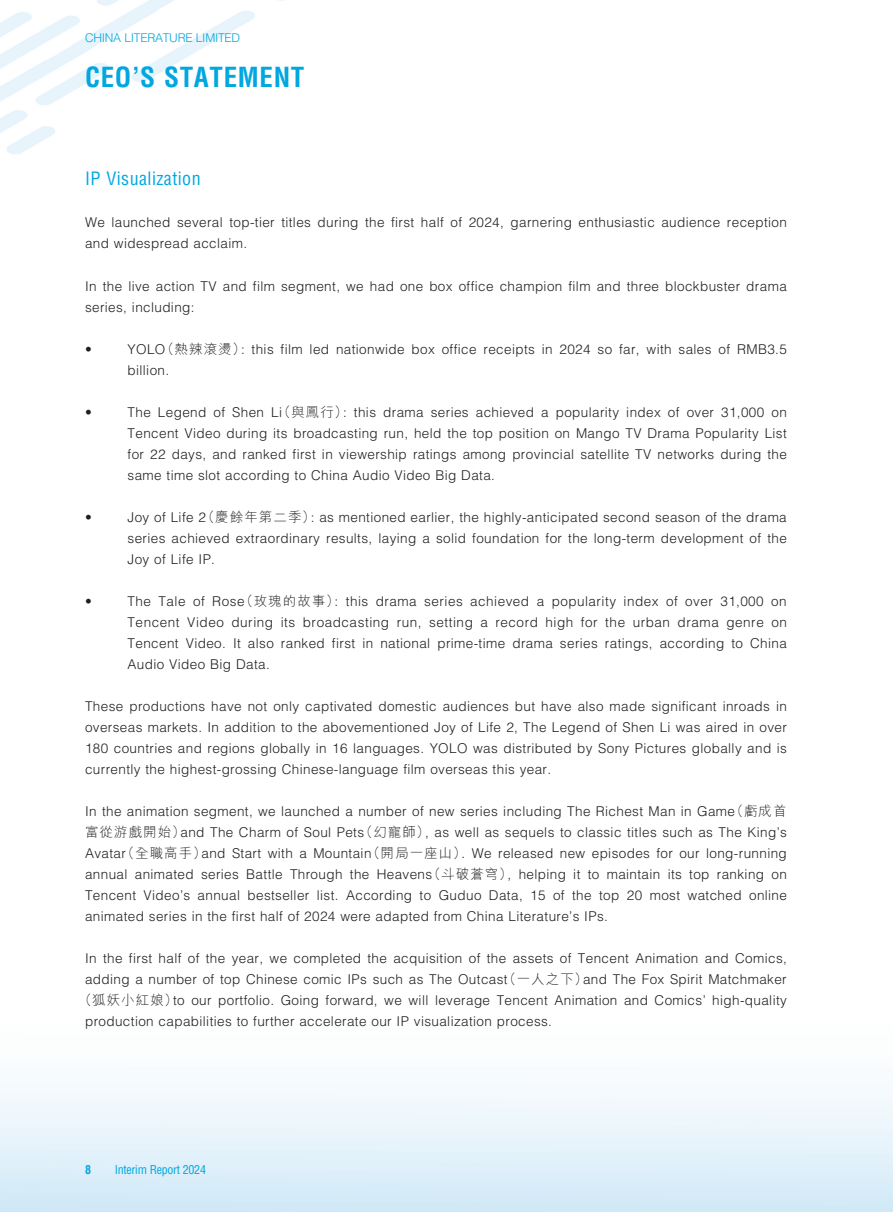
<style>
.page{position:relative;width:893px;height:1212px;background:#fff}
.page>*{position:absolute;margin:0;border:0;box-sizing:border-box;transform-origin:0 0}
.t1{font:700 condensed 27px "Helvetica LT Std";letter-spacing:.025em;color:#00a7e1}
.t2{font:condensed 18px "Helvetica LT Std";letter-spacing:.025em;color:#00a7e1}
.t3{font:300 13.5px/21px "Helvetica LT Std";letter-spacing:.03em;color:#231f20;text-align:justify}
.t4{font:300 12px "Helvetica LT Std";letter-spacing:-.02em;color:#00a7e1}
.t5{font:condensed 12px "Helvetica LT Std";letter-spacing:-.025em;color:#00a7e1}
.t6{font:700 condensed 12px "Helvetica LT Std";color:#00a7e1}
.s1{font-family:"M Hei HK"}
</style>
<div class="page">
<p class="t4" style="left:85px;top:30px;width:157px">CHINA LITERATURE LIMITED</p>
<h1 class="t1" style="left:85px;top:60px;width:221px">CEO’S STATEMENT</h1>
<h2 class="t2" style="left:85px;top:168px;width:117px">IP Visualization</h2>
<p class="t3" style="left:85px;top:212px;width:703px">We launched several top-tier titles during the first half of 2024, garnering enthusiastic audience reception and widespread acclaim.</p>
<p class="t3" style="left:85px;top:275px;width:703px">In the live action TV and film segment, we had one box office champion film and three blockbuster drama series, including:</p>
<p class="t3" style="left:85px;top:338px;width:8px">•</p>
<p class="t3" style="left:128px;top:338px;width:661px">YOLO<span class="s1">（熱辣滾燙）</span>: this film led nationwide box office receipts in 2024 so far, with sales of RMB3.5 billion.</p>
<p class="t3" style="left:85px;top:401px;width:8px">•</p>
<p class="t3" style="left:128px;top:401px;width:661px">The Legend of Shen Li<span class="s1">（與鳳行）</span>: this drama series achieved a popularity index of over 31,000 on Tencent Video during its broadcasting run, held the top position on Mango TV Drama Popularity List for 22 days, and ranked first in viewership ratings among provincial satellite TV networks during the same time slot according to China Audio Video Big Data.</p>
<p class="t3" style="left:85px;top:506px;width:8px">•</p>
<p class="t3" style="left:128px;top:506px;width:661px">Joy of Life 2<span class="s1">（慶餘年第二季）</span>: as mentioned earlier, the highly-anticipated second season of the drama series achieved extraordinary results, laying a solid foundation for the long-term development of the Joy of Life IP.</p>
<p class="t3" style="left:85px;top:590px;width:8px">•</p>
<p class="t3" style="left:128px;top:590px;width:661px">The Tale of Rose<span class="s1">（玫瑰的故事）</span>: this drama series achieved a popularity index of over 31,000 on Tencent Video during its broadcasting run, setting a record high for the urban drama genre on Tencent Video. It also ranked first in national prime-time drama series ratings, according to China Audio Video Big Data.</p>
<p class="t3" style="left:85px;top:695px;width:703px">These productions have not only captivated domestic audiences but have also made significant inroads in overseas markets. In addition to the abovementioned Joy of Life 2, The Legend of Shen Li was aired in over 180 countries and regions globally in 16 languages. YOLO was distributed by Sony Pictures globally and is currently the highest-grossing Chinese-language film overseas this year.</p>
<p class="t3" style="left:85px;top:800px;width:703px">In the animation segment, we launched a number of new series including The Richest Man in Game<span class="s1">（虧成首富從游戲開始）</span>and The Charm of Soul Pets<span class="s1">（幻寵師）</span>, as well as sequels to classic titles such as The King’s Avatar<span class="s1">（全職高手）</span>and Start with a Mountain<span class="s1">（開局一座山）</span>. We released new episodes for our long-running annual animated series Battle Through the Heavens<span class="s1">（斗破蒼穹）</span>, helping it to maintain its top ranking on Tencent Video’s annual bestseller list. According to Guduo Data, 15 of the top 20 most watched online animated series in the first half of 2024 were adapted from China Literature’s IPs.</p>
<p class="t3" style="left:85px;top:947px;width:703px">In the first half of the year, we completed the acquisition of the assets of Tencent Animation and Comics,</p>
<p class="t3" style="left:85px;top:968px;width:703px">adding a number of top Chinese comic IPs such as The Outcast<span class="s1">（一人之下）</span>and The Fox Spirit Matchmaker</p>
<p class="t3" style="left:78px;top:989px;width:710px"><span class="s1">（狐妖小紅娘）</span>to our portfolio. Going forward, we will leverage Tencent Animation and Comics’ high-quality</p>
<p class="t3" style="left:85px;top:1010px;width:468px">production capabilities to further accelerate our IP visualization process.</p>
<p class="t6" style="left:85px;top:1162px;width:7px">8</p>
<p class="t5" style="left:115px;top:1162px;width:93px">Interim Report 2024</p>
</div>
